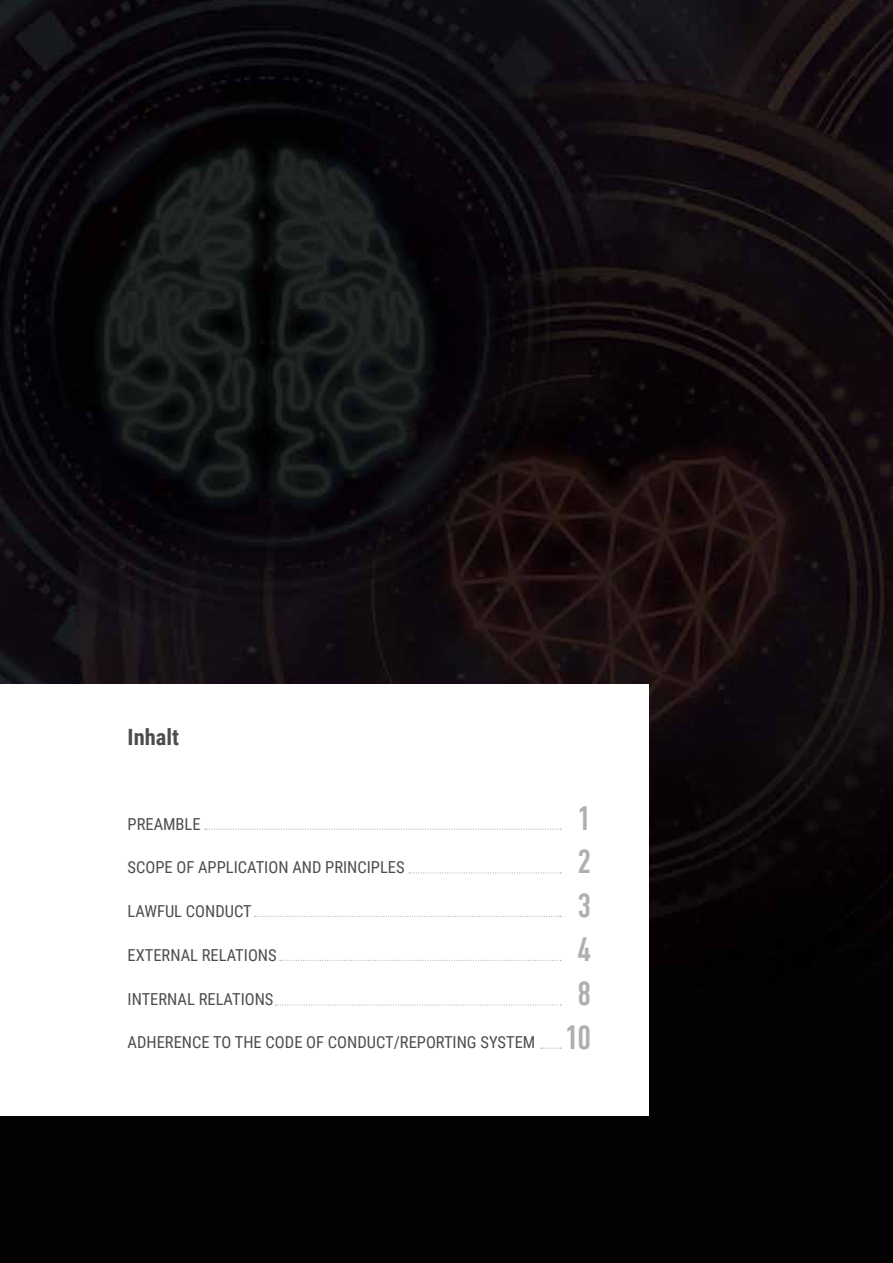
<style>
.page{position:relative;width:893px;height:1263px;background:#fff}
.page>*{position:absolute;margin:0;border:0;box-sizing:border-box;transform-origin:0 0}
.t1{font:500 condensed 34.5px/43.8px "DIN Next LT Pro";color:#afafb0;text-align:center}
.t2{font:700 22.5px "Roboto Condensed";color:#4d4d4c}
.t3{font:16.5px "Roboto Condensed";color:#4d4d4c}
</style>
<div class="page">
<img style="left:0;top:0;width:893px;height:1263px">
<div style="left:0;top:685px;width:648px;height:431px;background:#fff"></div>
<svg style="left:205px;top:828px;width:356px;height:2px"></svg>
<svg style="left:409px;top:872px;width:152px;height:1px"></svg>
<svg style="left:254px;top:916px;width:307px;height:1px"></svg>
<svg style="left:280px;top:960px;width:281px;height:1px"></svg>
<svg style="left:276px;top:1004px;width:285px;height:1px"></svg>
<svg style="left:541px;top:1047px;width:20px;height:2px"></svg>
<h2 class="t2" style="left:128px;top:722px;width:53px">Inhalt</h2>
<p class="t3" style="left:128px;top:812px;width:75px">PREAMBLE</p>
<p class="t3" style="left:128px;top:856px;width:279px">SCOPE OF APPLICATION AND PRINCIPLES</p>
<p class="t3" style="left:128px;top:900px;width:126px">LAWFUL CONDUCT</p>
<p class="t3" style="left:128px;top:943px;width:151px">EXTERNAL RELATIONS</p>
<p class="t3" style="left:128px;top:987px;width:147px">INTERNAL RELATIONS</p>
<p class="t3" style="left:128px;top:1031px;width:409px">ADHERENCE TO THE CODE OF CONDUCT/REPORTING SYSTEM</p>
<h1 class="t1" style="left:565px;top:796px;width:27px">1<br>2<br>3<br>4<br>8<br>10</h1>
</div>
